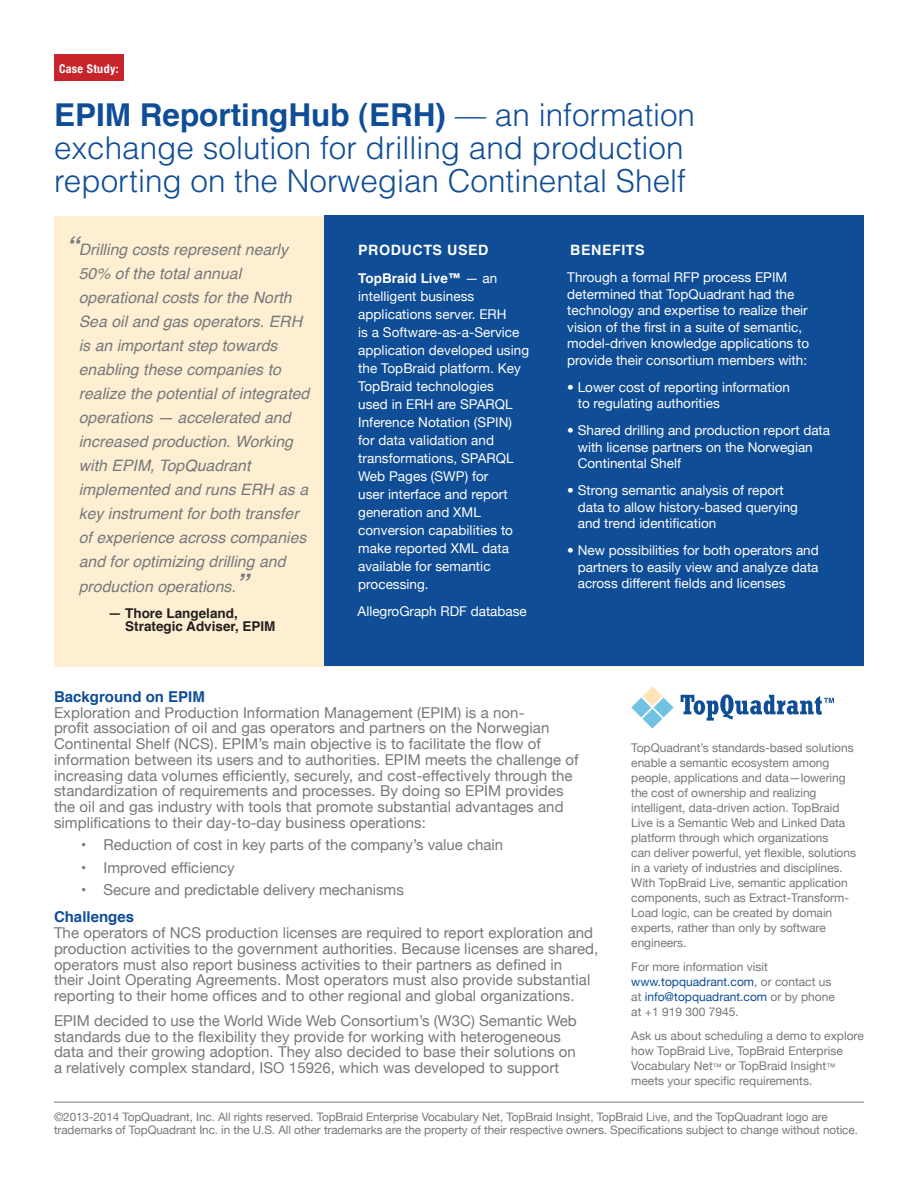
<style>
.page{position:relative;width:918px;height:1188px;background:#fff}
.page>*{position:absolute;margin:0;border:0;box-sizing:border-box;transform-origin:0 0}
.Sheet_head{font:300 31.5px/33px "Helvetica";color:#0f4d96}
.Sidebar{font:italic 15.75px/24px "Helvetica";letter-spacing:.005em;color:#76787b}
.Sidebar-2{font:15px/15.8px "Helvetica Neue";letter-spacing:.005em;color:#76787b}
.Sidebar-3{font:700 15px "Helvetica";color:#0f4d96}
.Sidebar-4{font:700 14.25px "Helvetica";letter-spacing:.04em;color:#fff}
.Sidebar-5{font:13.5px/18px "Helvetica Neue";color:#fff}
.Sidebar-6{font:700 13.5px/13.5px "Helvetica";color:#231f20}
.Company_info{font:12px/15px "Helvetica Neue";letter-spacing:-.005em;color:#76787b}
.Sidebar-7{font:700 condensed 12px "Helvetica Neue";letter-spacing:.03em;color:#fff}
.Sheet_footer{font:11.7px/13.5px "Helvetica Neue";letter-spacing:-.005em;color:#76787b}
.s1{font-weight:700}
.s2{font-weight:700;font-size:25.5px}
.s3{font-family:"Helvetica";font-weight:700}
.s4{color:#0f4d96}
.s5{font-size:9px}
</style>
<div class="page">
<svg style="left:631px;top:686px;width:43px;height:43px"></svg>
<svg style="left:681px;top:694px;width:153px;height:27px"></svg>
<div style="left:54px;top:216px;width:810px;height:450px;background:#feefd2"></div>
<div style="left:324px;top:216px;width:540px;height:450px;background:#0f4d96"></div>
<div style="left:54px;top:54px;width:69px;height:26px;background:#c8242b"></div>
<hr style="left:54px;top:1102px;width:810px;height:1px;background:#76787b">
<p class="Sidebar-7" style="left:59px;top:59px;width:61px">Case Study:</p>
<p class="Sheet_head" style="left:54px;top:98px;width:643px"><span class="s1">EPIM ReportingHub (ERH)</span> — an information exchange solution for drilling and production reporting on the Norwegian Continental Shelf</p>
<p class="Sidebar" style="left:79px;top:237px;width:232px;text-indent:-13px"><span class="s2">“</span>Drilling costs represent nearly<br>50% of the total annual operational costs for the North<br>Sea oil and gas operators. ERH is an important step towards enabling these companies to realize the potential of integrated operations — accelerated and increased production. Working with EPIM, TopQuadrant implemented and runs ERH as a key instrument for both transfer of experience across companies and for optimizing drilling and</p>
<p class="Sidebar" style="left:79px;top:575px;width:171px">production operations.<span class="s2">”</span></p>
<p class="Sidebar-6" style="left:125px;top:607px;width:152px;text-indent:-17px">— Thore Langeland,<br>Strategic Adviser, EPIM</p>
<p class="Sidebar-4" style="left:358px;top:240px;width:132px">PRODUCTS USED</p>
<p class="Sidebar-5" style="left:358px;top:269px;width:172px"><span class="s3">TopBraid Live™</span> — an intelligent business applications server. ERH<br>is a Software-as-a-Service application developed using the TopBraid platform. Key<br>TopBraid technologies<br>used in ERH are SPARQL<br>Inference Notation (SPIN) for data validation and transformations, SPARQL<br>Web Pages (SWP) for<br>user interface and report generation and XML conversion capabilities to make reported XML data available for semantic processing.</p>
<p class="Sidebar-5" style="left:358px;top:602px;width:171px">AllegroGraph RDF database</p>
<p class="Sidebar-4" style="left:570px;top:240px;width:76px">BENEFITS</p>
<p class="Sidebar-5" style="left:567px;top:269px;width:243px;line-height:16.5px">Through a formal RFP process EPIM determined that TopQuadrant had the technology and expertise to realize their vision of the first in a suite of semantic, model-driven knowledge applications to provide their consortium members with:</p>
<p class="Sidebar-5" style="left:578px;top:378px;width:214px;line-height:16.5px;text-indent:-11px">• Lower cost of reporting information to regulating authorities</p>
<p class="Sidebar-5" style="left:578px;top:422px;width:254px;line-height:16.5px;text-indent:-11px">• Shared drilling and production report data with license partners on the Norwegian<br>Continental Shelf</p>
<p class="Sidebar-5" style="left:578px;top:482px;width:222px;line-height:16.5px;text-indent:-11px">• Strong semantic analysis of report data to allow history-based querying and trend identification</p>
<p class="Sidebar-5" style="left:578px;top:542px;width:243px;line-height:16.5px;text-align:justify;text-indent:-11px">• New possibilities for both operators and partners to easily view and analyze data across different fields and licenses</p>
<p class="Sidebar-3" style="left:54px;top:686px;width:152px">Background on EPIM</p>
<p class="Sidebar-2" style="left:54px;top:704px;width:526px">Exploration and Production Information Management (EPIM) is a non-<br>profit association of oil and gas operators and partners on the Norwegian Continental Shelf (NCS). EPIM’s main objective is to facilitate the flow of information between its users and to authorities. EPIM meets the challenge of increasing data volumes efficiently, securely, and cost-effectively through the standardization of requirements and processes. By doing so EPIM provides the oil and gas industry with tools that promote substantial advantages and simplifications to their day-to-day business operations:</p>
<p class="Sidebar-2" style="left:81px;top:837px;width:424px"><span class="s3">•</span> Reduction of cost in key parts of the company’s value chain</p>
<p class="Sidebar-2" style="left:81px;top:859px;width:155px"><span class="s3">•</span> Improved efficiency</p>
<p class="Sidebar-2" style="left:81px;top:882px;width:324px"><span class="s3">•</span> Secure and predictable delivery mechanisms</p>
<p class="Sidebar-3" style="left:54px;top:907px;width:82px">Challenges</p>
<p class="Sidebar-2" style="left:54px;top:925px;width:546px">The operators of NCS production licenses are required to report exploration and production activities to the government authorities. Because licenses are shared, operators must also report business activities to their partners as defined in<br>their Joint Operating Agreements. Most operators must also provide substantial reporting to their home offices and to other regional and global organizations.</p>
<p class="Sidebar-2" style="left:54px;top:1012px;width:524px">EPIM decided to use the World Wide Web Consortium’s (W3C) Semantic Web standards due to the flexibility they provide for working with heterogeneous data and their growing adoption. They also decided to base their solutions on a relatively complex standard, ISO 15926, which was developed to support</p>
<p class="Company_info" style="left:631px;top:740px;width:226px">TopQuadrant’s standards-based solutions enable a semantic ecosystem among people, applications and data—lowering the cost of ownership and realizing intelligent, data-driven action. TopBraid Live is a Semantic Web and Linked Data platform through which organizations<br>can deliver powerful, yet flexible, solutions in a variety of industries and disciplines.<br>With TopBraid Live, semantic application components, such as Extract-Transform-Load logic, can be created by domain experts, rather than only by software engineers.</p>
<p class="Company_info" style="left:631px;top:959px;width:205px">For more information visit <span class="s4">www.topquadrant.com</span>, or contact us at <span class="s4">info@topquadrant.com</span> or by phone at +1 919 300 7945.</p>
<p class="Company_info" style="left:631px;top:1028px;width:234px">Ask us about scheduling a demo to explore how TopBraid Live, TopBraid Enterprise Vocabulary Net<span class="s5">™</span> or TopBraid Insight<span class="s5">™ </span>meets your specific requirements.</p>
<p class="Sheet_footer" style="left:54px;top:1109px;width:805px">©2013-2014 TopQuadrant, Inc. All rights reserved. TopBraid Enterprise Vocabulary Net, TopBraid Insight, TopBraid Live, and the TopQuadrant logo are trademarks of TopQuadrant Inc. in the U.S. All other trademarks are the property of their respective owners. Specifications subject to change without notice.</p>
</div>
